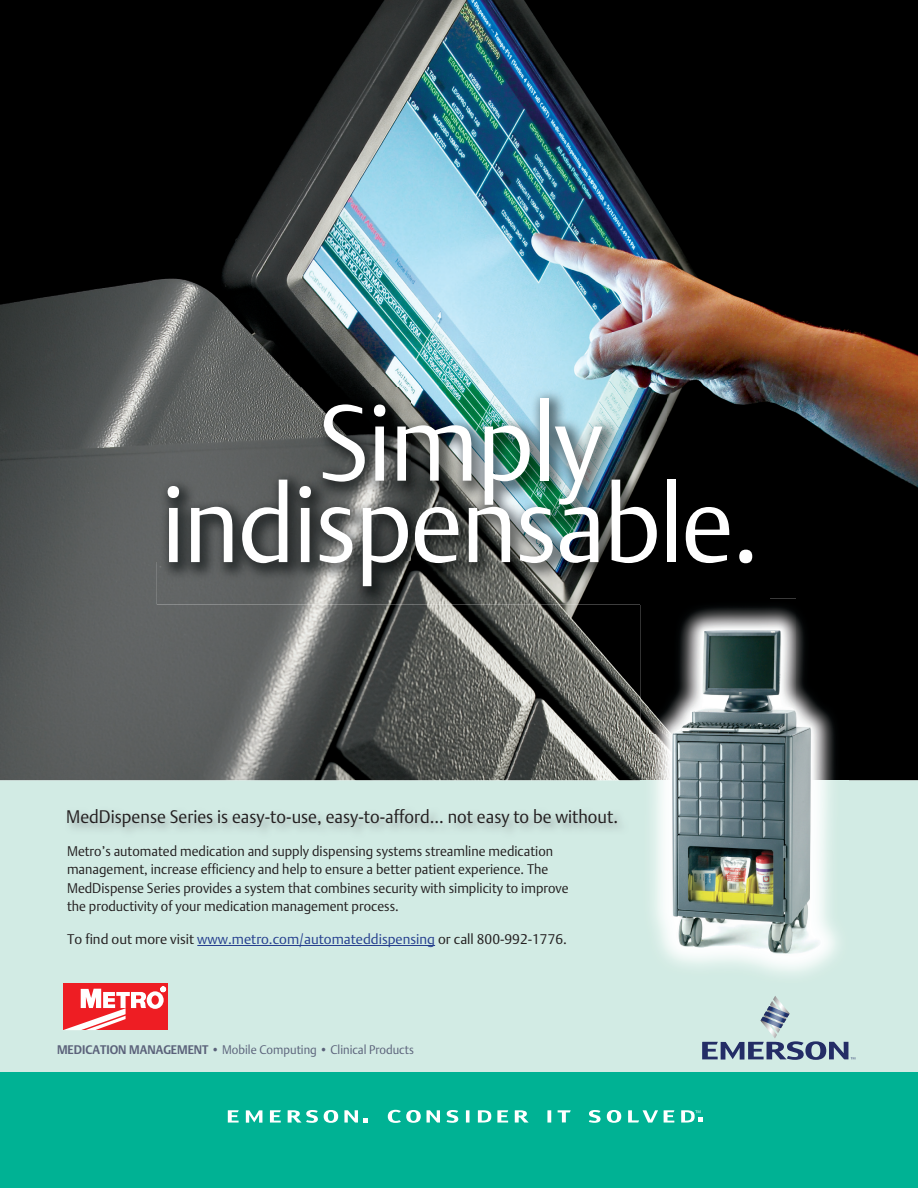
<style>
.page{position:relative;width:918px;height:1188px;background:#fff}
.page>*{position:absolute;margin:0;border:0;box-sizing:border-box;transform-origin:0 0}
.t1{font:300 106.65px/81.4px "DTL Argo T";letter-spacing:-.02em;color:#fff;text-align:center;scale:.95 1}
.t2{font:300 18px "DTL Argo T";color:#231f20;scale:.95 1}
.t3{font:300 13.95px/18.5px "DTL Argo T";color:#231f20;scale:.95 1}
.t4{font:300 13.95px "DTL Argo T";color:#231f20}
.t5{font:300 12.3px "DTL Argo T";color:#5b627a;scale:.95 1}
.s1{color:#253f8e}
.s2{font-weight:700}
</style>
<div class="page">
<img style="left:0;top:0;width:918px;height:780px">
<div style="left:0;top:780px;width:918px;height:292px;background:#d2ebe4"></div>
<img style="left:157px;top:388px;width:510px;height:216px">
<div style="left:667px;top:388px;width:103px;height:211px;background:#000"></div>
<hr style="left:197px;top:945px;width:238px;height:1px;background:#253f8e">
<img style="left:65px;top:806px;width:564px;height:32px">
<img style="left:641px;top:599px;width:207px;height:383px">
<img style="left:641px;top:599px;width:129px;height:5px">
<img style="left:669px;top:629px;width:152px;height:327px">
<div style="left:0;top:1072px;width:918px;height:116px;background:#00b294"></div>
<svg style="left:324px;top:1110px;width:14px;height:13px"></svg>
<svg style="left:270px;top:1110px;width:11px;height:13px"></svg>
<svg style="left:228px;top:1110px;width:11px;height:13px"></svg>
<svg style="left:246px;top:1110px;width:16px;height:13px"></svg>
<svg style="left:288px;top:1110px;width:30px;height:13px"></svg>
<svg style="left:515px;top:1110px;width:14px;height:13px"></svg>
<svg style="left:607px;top:1110px;width:14px;height:13px"></svg>
<svg style="left:497px;top:1110px;width:11px;height:13px"></svg>
<svg style="left:664px;top:1110px;width:10px;height:13px"></svg>
<svg style="left:427px;top:1110px;width:13px;height:13px"></svg>
<svg style="left:447px;top:1110px;width:11px;height:13px"></svg>
<svg style="left:589px;top:1110px;width:12px;height:13px"></svg>
<svg style="left:466px;top:1110px;width:4px;height:13px"></svg>
<svg style="left:547px;top:1110px;width:4px;height:13px"></svg>
<svg style="left:558px;top:1110px;width:13px;height:12px"></svg>
<svg style="left:628px;top:1110px;width:30px;height:13px"></svg>
<svg style="left:478px;top:1110px;width:13px;height:13px"></svg>
<svg style="left:388px;top:1110px;width:33px;height:13px"></svg>
<svg style="left:344px;top:1110px;width:23px;height:13px"></svg>
<svg style="left:681px;top:1110px;width:22px;height:13px"></svg>
<div style="left:63px;top:984px;width:105px;height:46px;background:#ee1d23"></div>
<div style="left:147px;top:991px;width:17px;height:18px;background:#fff;border-radius:50%"></div>
<svg style="left:63px;top:989px;width:83px;height:41px"></svg>
<svg style="left:161px;top:987px;width:5px;height:5px"></svg>
<div style="left:152px;top:995px;width:7px;height:10px;background:#ee1d23;border-radius:50%"></div>
<svg style="left:702px;top:995px;width:153px;height:65px;background:#b4cace"></svg>
<h1 class="t1" style="left:161px;top:401px;width:631px">Simply indispensable.</h1>
<p class="t2" style="left:66px;top:806px;width:582px">MedDispense Series is easy-to-use, easy-to-afford... not easy to be without.</p>
<p class="t3" style="left:67px;top:841px;width:530px">Metro’s automated medication and supply dispensing systems streamline medication management, increase efficiency and help to ensure a better patient experience. The MedDispense Series provides a system that combines security with simplicity to improve the productivity of your medication management process.</p>
<p class="t4" style="left:67px;top:930px;width:501px">To find out more visit <span class="s1">www.metro.com/automateddispensing</span> or call 800-992-1776.</p>
<p class="t5" style="left:57px;top:1043px;width:377px"><span class="s2">MEDICATION MANAGEMENT</span> • Mobile Computing • Clinical Products</p>
</div>
